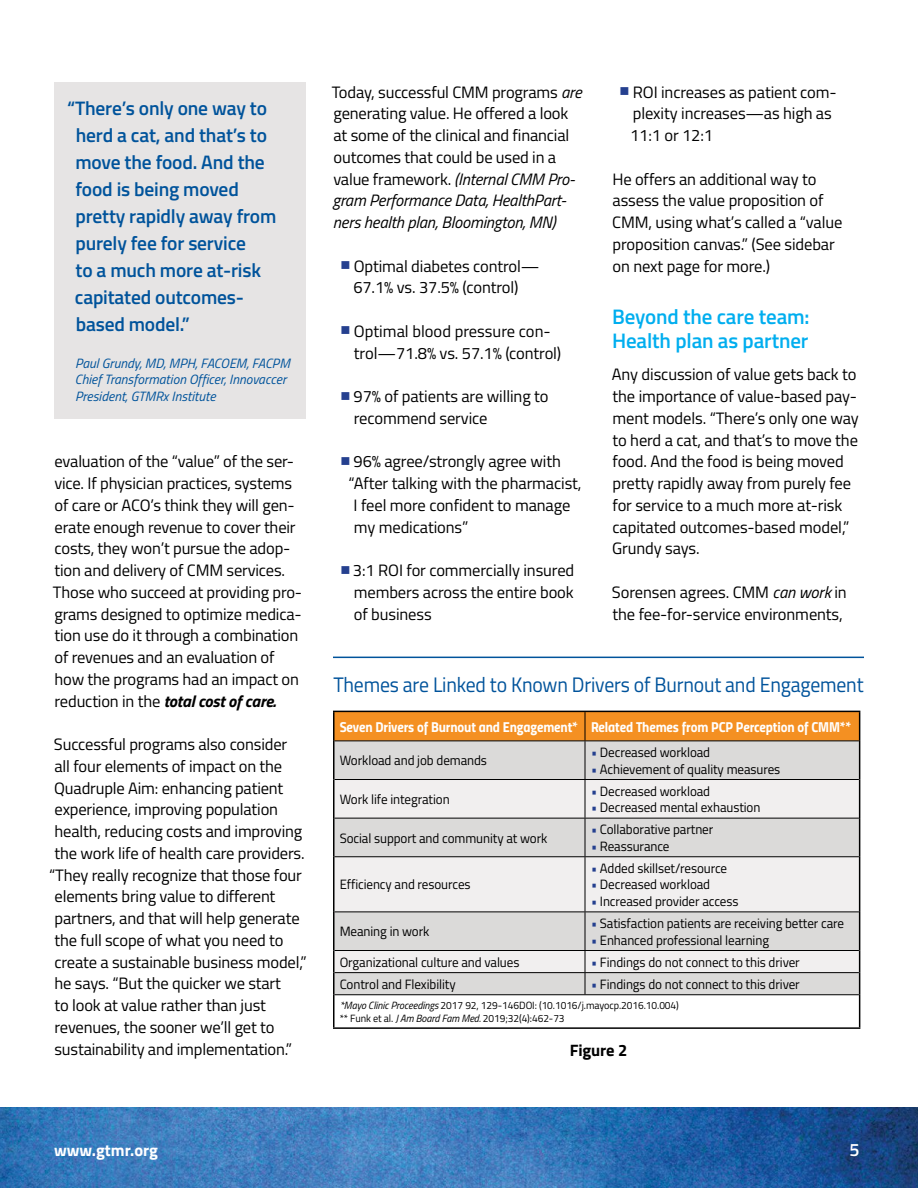
<style>
.page{position:relative;width:918px;height:1188px;background:#fff}
.page>*{position:absolute;margin:0;border:0;box-sizing:border-box;transform-origin:0 0}
.CHART_title{font:21px "Titillium";letter-spacing:-.01em;color:#00539b;scale:.94 1}
.subhead2{font:600 21px/24px "Titillium";letter-spacing:-.005em;color:#00aeef}
.pullquotes{font:600 19.5px/27px "Titillium";letter-spacing:-.01em;color:#00539b}
.t1{font:600 18px "Titillium";color:#fff}
.body{font:16.5px/21.8px "Titillium";letter-spacing:-.01em;color:#000}
.t2{font:700 16.5px "Titillium";color:#fff}
.Figure{font:700 16.5px "Titillium";letter-spacing:-.005em;color:#000}
.chart_body{font:14.4px "Titillium Bold Upright";letter-spacing:-.01em;color:#fff}
.chart_body-2{font:13.5px "Titillium";letter-spacing:-.005em;color:#000}
.pullquotes-2{font:italic 13.5px/16.5px "Titillium";color:#00539b}
.chart_body-3{font:10.5px/13.5px "Titillium";letter-spacing:-.005em;color:#000}
.s1{font-weight:700;font-style:italic}
.s2{font-style:italic}
.s3{color:#25408f}
</style>
<div class="page">
<img style="left:0;top:1107px;width:918px;height:81px">
<div style="left:334px;top:742px;width:525px;height:252px;background:#dbdad9"></div>
<svg style="left:334px;top:780px;width:525px;height:192px;fill:#f1efef"></svg>
<hr style="left:333px;top:741px;width:1px;height:39px;background:#000">
<hr style="left:859px;top:741px;width:1px;height:39px;background:#000">
<hr style="left:333px;top:780px;width:1px;height:38px;background:#000">
<hr style="left:859px;top:780px;width:1px;height:38px;background:#000">
<hr style="left:333px;top:818px;width:1px;height:39px;background:#000">
<hr style="left:859px;top:818px;width:1px;height:39px;background:#000">
<hr style="left:333px;top:857px;width:1px;height:55px;background:#000">
<hr style="left:859px;top:857px;width:1px;height:55px;background:#000">
<hr style="left:333px;top:912px;width:1px;height:39px;background:#000">
<hr style="left:859px;top:912px;width:1px;height:39px;background:#000">
<svg style="left:333px;top:951px;width:1px;height:44px"></svg>
<svg style="left:859px;top:951px;width:1px;height:44px"></svg>
<hr style="left:333px;top:995px;width:1px;height:32px;background:#000">
<hr style="left:859px;top:995px;width:1px;height:32px;background:#000">
<hr style="left:333px;top:1027px;width:252px;height:2px;background:#000">
<hr style="left:585px;top:1027px;width:275px;height:2px;background:#000">
<svg style="left:333px;top:711px;width:527px;height:30px;background:#e48620"></svg>
<hr style="left:334px;top:741px;width:251px;height:1px;background:#000">
<hr style="left:585px;top:741px;width:274px;height:1px;background:#000">
<hr style="left:585px;top:741px;width:1px;height:38px;background:#000">
<hr style="left:334px;top:779px;width:251px;height:1px;background:#000">
<hr style="left:585px;top:779px;width:274px;height:1px;background:#000">
<hr style="left:585px;top:780px;width:1px;height:38px;background:#000">
<hr style="left:334px;top:818px;width:251px;height:1px;background:#000">
<hr style="left:585px;top:818px;width:274px;height:1px;background:#000">
<hr style="left:585px;top:819px;width:1px;height:37px;background:#000">
<hr style="left:334px;top:856px;width:251px;height:1px;background:#000">
<hr style="left:585px;top:856px;width:274px;height:1px;background:#000">
<hr style="left:585px;top:857px;width:1px;height:55px;background:#000">
<hr style="left:334px;top:912px;width:251px;height:1px;background:#000">
<hr style="left:585px;top:912px;width:274px;height:1px;background:#000">
<hr style="left:585px;top:912px;width:1px;height:38px;background:#000">
<hr style="left:334px;top:950px;width:251px;height:1px;background:#000">
<hr style="left:585px;top:950px;width:274px;height:1px;background:#000">
<hr style="left:334px;top:972px;width:251px;height:1px;background:#000">
<hr style="left:585px;top:972px;width:274px;height:1px;background:#000">
<svg style="left:585px;top:951px;width:1px;height:43px"></svg>
<hr style="left:334px;top:994px;width:251px;height:1px;background:#000">
<hr style="left:585px;top:994px;width:274px;height:1px;background:#000">
<hr style="left:333px;top:657px;width:531px;height:1px;background:#00539b">
<div style="left:54px;top:82px;width:252px;height:337px;background:#e6e4e4"></div>
<p class="pullquotes" style="left:75px;top:94px;width:203px;text-indent:-8px">“There’s only one way to herd a cat, and that’s to move the food. And the food is being moved pretty rapidly away from purely fee for service<br>to a much more at-risk capitated outcomes&shy;based model.”</p>
<p class="pullquotes-2" style="left:75px;top:354px;width:216px">Paul Grundy, MD, MPH, FACOEM, FACPM<br>Chief Transformation Officer, Innovaccer<br>President, GTMRx Institute</p>
<p class="body" style="left:53px;top:450px;width:251px">evaluation of the “value” of the ser&shy;vice. If physician practices, systems of care or ACO’s think they will gen&shy;erate enough revenue to cover their costs, they won’t pursue the adop&shy;tion and delivery of CMM services.<br>Those who succeed at providing pro&shy;grams designed to optimize medica&shy;tion use do it through a combination of revenues and an evaluation of how the programs had an impact on reduction in the <span class="s1">total cost of care.</span></p>
<p class="body" style="left:54px;top:733px;width:235px">Successful programs also consider</p>
<p class="body" style="left:55px;top:754px;width:229px">all four elements of impact on the</p>
<p class="body" style="left:54px;top:776px;width:231px">Quadruple Aim: enhancing patient</p>
<p class="body" style="left:55px;top:798px;width:225px">experience, improving population</p>
<p class="body" style="left:55px;top:820px;width:249px">health, reducing costs and improving</p>
<p class="body" style="left:55px;top:841px;width:252px">the work life of health care providers.</p>
<p class="body" style="left:49px;top:863px;width:254px">“They really recognize that those four</p>
<p class="body" style="left:55px;top:885px;width:222px">elements bring value to different</p>
<p class="body" style="left:55px;top:907px;width:247px">partners, and that will help generate</p>
<p class="body" style="left:55px;top:928px;width:231px">the full scope of what you need to</p>
<p class="body" style="left:55px;top:950px;width:254px">create a sustainable business model,”</p>
<p class="body" style="left:55px;top:972px;width:228px">he says. “But the quicker we start</p>
<p class="body" style="left:55px;top:994px;width:213px">to look at value rather than just</p>
<p class="body" style="left:55px;top:1015px;width:221px">revenues, the sooner we’ll get to</p>
<p class="body" style="left:54px;top:1037px;width:239px">sustainability and implementation.”</p>
<p class="body" style="left:332px;top:80px;width:251px">Today, successful CMM programs <span class="s2">are </span>generating value. He offered a look at some of the clinical and financial outcomes that could be used in a value framework. <span class="s2">(Internal CMM Pro&shy;gram Performance Data, HealthPart&shy;ners health plan, Bloomington, MN)</span></p>
<p class="body" style="left:353px;top:254px;width:188px">Optimal diabetes control—<br>67.1% vs. 37.5% (control)</p>
<p class="body" style="left:354px;top:319px;width:209px">Optimal blood pressure con&shy;trol—71.8% vs. 57.1% (control)</p>
<p class="body" style="left:354px;top:385px;width:197px">97% of patients are willing to recommend service</p>
<p class="body" style="left:354px;top:450px;width:209px">96% agree/strongly agree with</p>
<p class="body" style="left:349px;top:472px;width:235px">“After talking with the pharmacist,</p>
<p class="body" style="left:354px;top:493px;width:218px">I feel more confident to manage</p>
<p class="body" style="left:354px;top:515px;width:116px">my medications”</p>
<p class="body" style="left:353px;top:559px;width:223px;text-align:justify">3:1 ROI for commercially insured members across the entire book of business</p>
<p class="body" style="left:630px;top:80px;width:208px">ROI increases as patient com&shy;plexity increases—as high as<br>11:1 or 12:1</p>
<p class="body" style="left:612px;top:167px;width:232px">He offers an additional way to assess the value proposition of<br>CMM, using what’s called a “value proposition canvas.” (See sidebar on next page for more.)</p>
<p class="subhead2" style="left:612px;top:304px;width:199px">Beyond the care team:<br>Health plan as partner</p>
<p class="body" style="left:612px;top:363px;width:248px">Any discussion of value gets back to the importance of value-based pay&shy;ment models. “There’s only one way to herd a cat, and that’s to move the food. And the food is being moved pretty rapidly away from purely fee for service to a much more at-risk capitated outcomes-based model,”<br>Grundy says.</p>
<p class="body" style="left:612px;top:580px;width:236px">Sorensen agrees. CMM <span class="s2">can work</span> in the fee-for-service environments,</p>
<p class="CHART_title" style="left:333px;top:669px;width:566px">Themes are Linked to Known Drivers of Burnout and Engagement</p>
<p class="chart_body" style="left:340px;top:715px;width:240px">Seven Drivers of Burnout and Engagement*</p>
<p class="chart_body" style="left:591px;top:715px;width:262px">Related Themes from PCP Perception of CMM**</p>
<p class="chart_body-2" style="left:340px;top:751px;width:149px">Workload and job demands</p>
<p class="chart_body-2" style="left:591px;top:742px;width:121px"><span class="s3">•</span> Decreased workload</p>
<p class="chart_body-2" style="left:591px;top:759px;width:191px"><span class="s3">•</span> Achievement of quality measures</p>
<p class="chart_body-2" style="left:340px;top:789px;width:112px">Work life integration</p>
<p class="chart_body-2" style="left:340px;top:828px;width:209px">Social support and community at work</p>
<p class="chart_body-2" style="left:340px;top:875px;width:132px">Efficiency and resources</p>
<p class="chart_body-2" style="left:340px;top:922px;width:91px">Meaning in work</p>
<p class="chart_body-2" style="left:591px;top:781px;width:121px"><span class="s3">•</span> Decreased workload</p>
<p class="chart_body-2" style="left:591px;top:798px;width:171px"><span class="s3">•</span> Decreased mental exhaustion</p>
<p class="chart_body-2" style="left:591px;top:820px;width:124px"><span class="s3">•</span> Collaborative partner</p>
<p class="chart_body-2" style="left:591px;top:836px;width:80px"><span class="s3">•</span> Reassurance</p>
<p class="chart_body-2" style="left:591px;top:858px;width:138px"><span class="s3">•</span> Added skillset/resource</p>
<p class="chart_body-2" style="left:591px;top:875px;width:121px"><span class="s3">•</span> Decreased workload</p>
<p class="chart_body-2" style="left:591px;top:891px;width:149px"><span class="s3">•</span> Increased provider access</p>
<p class="chart_body-2" style="left:591px;top:913px;width:255px"><span class="s3">•</span> Satisfaction patients are receiving better care</p>
<p class="chart_body-2" style="left:591px;top:930px;width:180px"><span class="s3">•</span> Enhanced professional learning</p>
<p class="chart_body-2" style="left:340px;top:952px;width:181px">Organizational culture and values</p>
<p class="chart_body-2" style="left:591px;top:952px;width:210px"><span class="s3">•</span> Findings do not connect to this driver</p>
<p class="chart_body-2" style="left:340px;top:974px;width:117px">Control and Flexibility</p>
<p class="chart_body-2" style="left:591px;top:974px;width:210px"><span class="s3">•</span> Findings do not connect to this driver</p>
<p class="chart_body-3" style="left:340px;top:998px;width:341px"><span class="s2">*Mayo Clinic Proceedings</span> 2017 92, 129-146DOI: (10.1016/j.mayocp.2016.10.004) ** Funk et al. <span class="s2">J Am Board Fam Med.</span> 2019;32(4):462-73</p>
<p class="Figure" style="left:570px;top:1038px;width:59px">Figure 2</p>
<p class="t2" style="left:54px;top:1138px;width:106px">www.gtmr.org</p>
<p class="t1" style="left:849px;top:1136px;width:12px">5</p>
</div>
